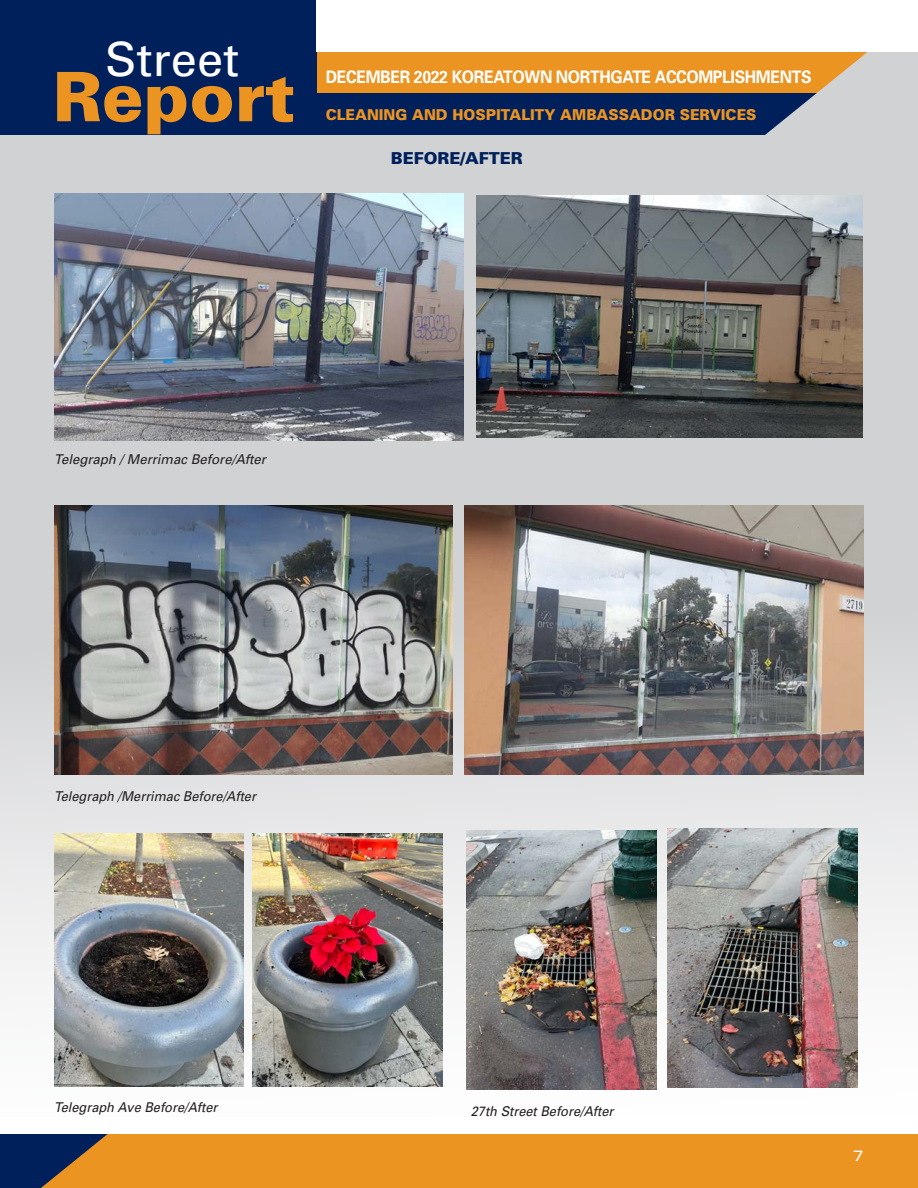
<style>
.page{position:relative;width:918px;height:1188px;background:#fff}
.page>*{position:absolute;margin:0;border:0;box-sizing:border-box;transform-origin:0 0}
.t1{font:900 68.25px "Univers";color:#ec9422}
.t2{font:47.25px "Univers";color:#fff}
.t3{font:700 17.25px "Univers";letter-spacing:-.025em;color:#fff;scale:.92 1}
.t4{font:900 16.5px "Univers";color:#00205b}
.t5{font:900 15px "Univers";color:#ec9422;scale:.95 1}
.t6{font:expanded 15px "Univers";color:#fff}
.t7{font:italic 13.5px "Univers";color:#231f20;scale:.95 1}
.t8{font:italic 13.5px "Univers";color:#231f20}
</style>
<div class="page">
<div style="left:0;top:1134px;width:918px;height:54px;background:#ec9422"></div>
<svg style="left:0;top:1134px;width:108px;height:54px"></svg>
<div style="left:0;top:117px;width:918px;height:999px;background:linear-gradient(to bottom,#c4c5c8,#f4f5f5)"></div>
<div style="left:0;top:0;width:317px;height:134px;background:#00205b"></div>
<div style="left:317px;top:52px;width:592px;height:41px;background:#ec9422"></div>
<div style="left:317px;top:93px;width:592px;height:41px;background:#00205b"></div>
<svg style="left:675px;top:52px;width:243px;height:280px;fill:#d1d2d4"></svg>
<img style="left:54px;top:193px;width:409px;height:247px">
<img style="left:476px;top:195px;width:386px;height:243px">
<img style="left:54px;top:506px;width:399px;height:269px">
<img style="left:464px;top:506px;width:399px;height:269px">
<img style="left:54px;top:833px;width:190px;height:253px">
<img style="left:253px;top:834px;width:190px;height:253px">
<img style="left:467px;top:830px;width:190px;height:260px">
<img style="left:668px;top:828px;width:190px;height:260px">
<p class="t2" style="left:105px;top:30px;width:135px">Street</p>
<p class="t1" style="left:53px;top:55px;width:244px">Report</p>
<p class="t3" style="left:326px;top:65px;width:530px">DECEMBER 2022 KOREATOWN NORTHGATE ACCOMPLISHMENTS</p>
<p class="t5" style="left:326px;top:105px;width:455px">CLEANING AND HOSPITALITY AMBASSADOR SERVICES</p>
<p class="t8" style="left:54px;top:451px;width:214px">Telegraph / Merrimac Before/After</p>
<p class="t4" style="left:391px;top:148px;width:133px">BEFORE/AFTER</p>
<p class="t7" style="left:54px;top:787px;width:214px">Telegraph /Merrimac Before/After</p>
<p class="t7" style="left:54px;top:1099px;width:174px">Telegraph Ave Before/After</p>
<p class="t7" style="left:471px;top:1103px;width:152px">27th Street Before/After</p>
<p class="t6" style="left:853px;top:1147px;width:13px">7</p>
</div>
